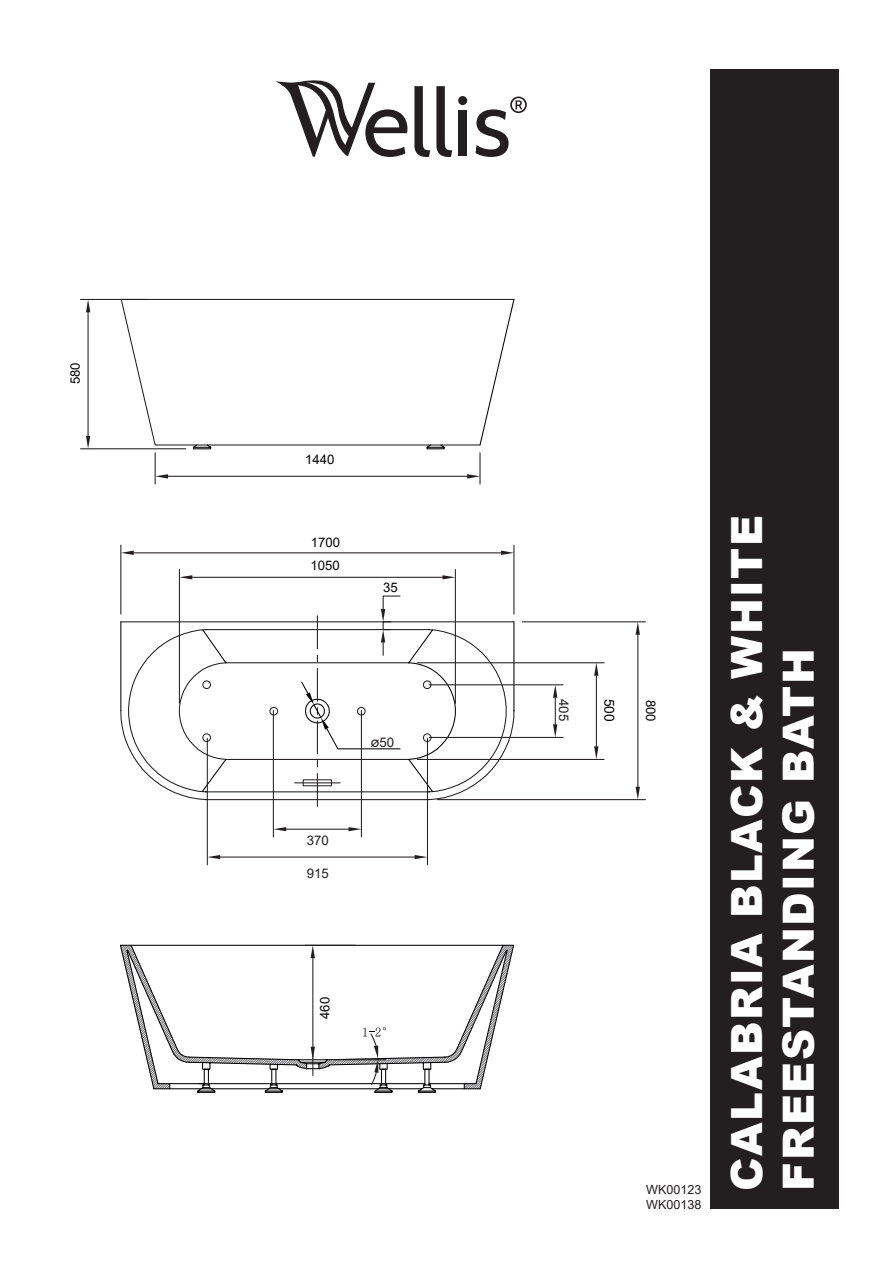
<style>
.page{position:relative;width:893px;height:1263px;background:#fff}
.page>*{position:absolute;margin:0;border:0;box-sizing:border-box;transform-origin:0 0}
.t1{font:900 43.05px/51.6px "Arial";letter-spacing:.035em;color:#fff}
.t2{font:13.8px "Arial";color:#030303}
.t3{font:13.2px/23px "Arial";color:#030303}
.t4{font:13.2px "Arial";color:#231f20}
.t5{font:12.6px "Arial";color:#231f20}
</style>
<div class="page">
<div style="left:710px;top:70px;width:129px;height:1139px;background:#231f20"></div>
<div style="left:458px;top:96px;width:9px;height:9px;background:#231f20;border-radius:50%"></div>
<svg style="left:414px;top:86px;width:16px;height:71px"></svg>
<svg style="left:436px;top:86px;width:16px;height:71px"></svg>
<div style="left:458px;top:110px;width:9px;height:46px;background:#231f20"></div>
<svg style="left:476px;top:97px;width:51px;height:60px"></svg>
<svg style="left:276px;top:80px;width:131px;height:77px"></svg>
<svg style="left:120px;top:298px;width:395px;height:503px"></svg>
<hr style="left:120px;top:545px;width:1px;height:69px;background:#231f20">
<hr style="left:134px;top:552px;width:367px;height:1px;background:#231f20">
<svg style="left:121px;top:551px;width:13px;height:4px"></svg>
<hr style="left:80px;top:299px;width:67px;height:1px;background:#231f20">
<hr style="left:80px;top:448px;width:106px;height:1px;background:#231f20">
<hr style="left:88px;top:312px;width:1px;height:124px;background:#231f20">
<svg style="left:86px;top:436px;width:4px;height:13px"></svg>
<svg style="left:86px;top:300px;width:4px;height:12px"></svg>
<hr style="left:317px;top:773px;width:1px;height:33px;background:#231f20">
<svg style="left:192px;top:298px;width:323px;height:452px"></svg>
<hr style="left:455px;top:569px;width:1px;height:134px;background:#231f20">
<hr style="left:179px;top:569px;width:1px;height:134px;background:#231f20">
<hr style="left:192px;top:577px;width:250px;height:1px;background:#231f20">
<svg style="left:179px;top:575px;width:13px;height:4px"></svg>
<svg style="left:442px;top:575px;width:13px;height:4px"></svg>
<hr style="left:479px;top:453px;width:1px;height:31px;background:#231f20">
<hr style="left:155px;top:453px;width:1px;height:31px;background:#231f20">
<hr style="left:168px;top:476px;width:299px;height:1px;background:#231f20">
<svg style="left:155px;top:474px;width:13px;height:4px"></svg>
<svg style="left:467px;top:474px;width:13px;height:4px"></svg>
<hr style="left:513px;top:622px;width:1px;height:89px;background:#030303">
<hr style="left:120px;top:622px;width:1px;height:89px;background:#030303">
<svg style="left:201px;top:595px;width:255px;height:198px"></svg>
<div style="left:202px;top:733px;width:9px;height:9px;border:1px solid #231f20;border-radius:50%"></div>
<div style="left:202px;top:680px;width:9px;height:9px;border:1px solid #231f20;border-radius:50%"></div>
<div style="left:423px;top:733px;width:9px;height:9px;border:1px solid #231f20;border-radius:50%"></div>
<div style="left:357px;top:707px;width:9px;height:8px;border:1px solid #231f20;border-radius:50%"></div>
<div style="left:269px;top:707px;width:9px;height:8px;border:1px solid #231f20;border-radius:50%"></div>
<div style="left:423px;top:680px;width:9px;height:9px;border:1px solid #231f20;border-radius:50%"></div>
<hr style="left:427px;top:738px;width:1px;height:127px;background:#231f20">
<hr style="left:207px;top:738px;width:1px;height:127px;background:#231f20">
<hr style="left:220px;top:856px;width:195px;height:1px;background:#231f20">
<svg style="left:207px;top:855px;width:13px;height:4px"></svg>
<svg style="left:415px;top:855px;width:12px;height:4px"></svg>
<hr style="left:361px;top:710px;width:1px;height:127px;background:#231f20">
<hr style="left:273px;top:710px;width:1px;height:127px;background:#231f20">
<hr style="left:286px;top:829px;width:63px;height:1px;background:#231f20">
<svg style="left:273px;top:827px;width:13px;height:4px"></svg>
<svg style="left:349px;top:827px;width:12px;height:4px"></svg>
<hr style="left:437px;top:799px;width:208px;height:1px;background:#231f20">
<hr style="left:522px;top:621px;width:123px;height:1px;background:#231f20">
<hr style="left:637px;top:635px;width:1px;height:152px;background:#231f20">
<hr style="left:417px;top:759px;width:187px;height:1px;background:#231f20">
<hr style="left:417px;top:662px;width:187px;height:1px;background:#231f20">
<hr style="left:596px;top:676px;width:1px;height:70px;background:#231f20">
<hr style="left:429px;top:737px;width:134px;height:1px;background:#231f20">
<hr style="left:429px;top:684px;width:134px;height:1px;background:#231f20">
<svg style="left:636px;top:622px;width:4px;height:13px"></svg>
<svg style="left:636px;top:787px;width:4px;height:13px"></svg>
<svg style="left:594px;top:663px;width:4px;height:13px"></svg>
<svg style="left:594px;top:746px;width:4px;height:13px"></svg>
<svg style="left:553px;top:685px;width:4px;height:52px"></svg>
<svg style="left:197px;top:944px;width:317px;height:149px"></svg>
<svg style="left:126px;top:944px;width:339px;height:146px"></svg>
<svg style="left:311px;top:1047px;width:4px;height:28px"></svg>
<svg style="left:455px;top:944px;width:53px;height:109px"></svg>
<svg style="left:264px;top:1063px;width:19px;height:30px"></svg>
<svg style="left:334px;top:1027px;width:59px;height:66px"></svg>
<p class="t3" style="left:64px;top:384px;width:23px;rotate:-90deg">580</p>
<p class="t3" style="left:305px;top:448px;width:31px">1440</p>
<p class="t3" style="left:311px;top:531px;width:31px">1700<br>1050</p>
<p class="t3" style="left:383px;top:576px;width:16px">35</p>
<p class="t4" style="left:307px;top:831px;width:24px">370</p>
<p class="t4" style="left:307px;top:864px;width:24px">915</p>
<p class="t4" style="left:371px;top:733px;width:25px">Ø50</p>
<p class="t3" style="left:313px;top:1019px;width:23px;rotate:-90deg">460</p>
<p class="t4" style="left:573px;top:699px;width:24px;rotate:90deg">405</p>
<p class="t2" style="left:619px;top:699px;width:25px;rotate:90deg">500</p>
<p class="t3" style="left:662px;top:700px;width:23px;rotate:90deg">800</p>
<h5 class="t5" style="left:646px;top:1181px;width:57px">WK00123</h5>
<h5 class="t5" style="left:646px;top:1196px;width:57px">WK00138</h5>
<h1 class="t1" style="left:720px;top:1191px;width:677px;rotate:-90deg">CALABRIA BLACK &amp; WHITE<br>FREESTANDING BATH</h1>
</div>
